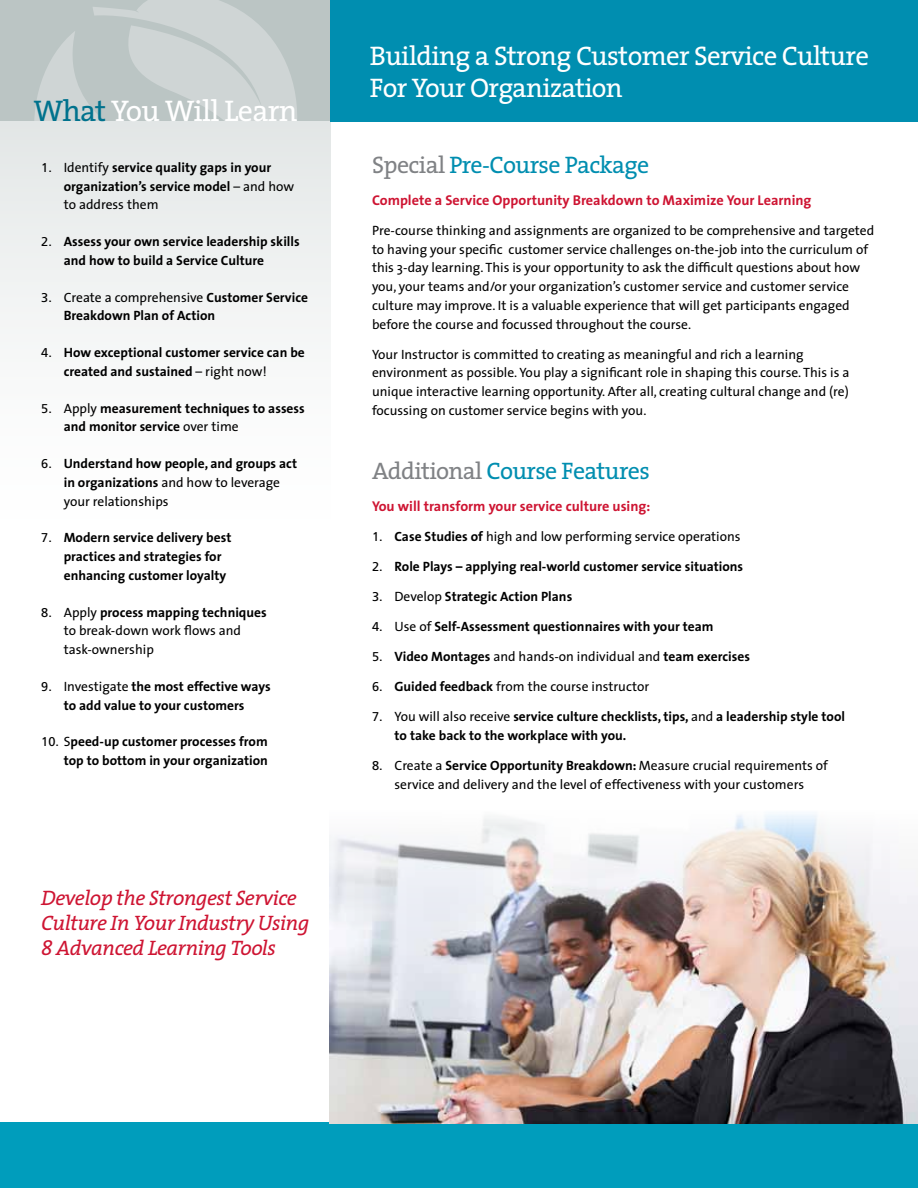
<style>
.page{position:relative;width:918px;height:1188px;background:#fff}
.page>*{position:absolute;margin:0;border:0;box-sizing:border-box;transform-origin:0 0}
.t1{font:30px "The Serif";letter-spacing:-.025em;color:#fff}
.t2{font:27px/32.4px "The Serif";letter-spacing:-.025em;color:#fff}
.t3{font:24px "The Serif";letter-spacing:-.025em;color:#008eb0}
.t4{font:italic 21px/25.2px "The Serif";letter-spacing:-.025em;color:#ce1432}
.t5{font:700 14.25px "The Sans";color:#ce1432}
.t6{font:13.5px/18.8px "The Sans";color:#000}
.t7{font:700 13.5px/18.8px "The Sans";color:#000}
.s1{color:#00728d}
.s2{font-family:"Frutiger";font-weight:400;font-size:12.75px}
.s3{font-weight:400}
.s4{font-family:"Frutiger";font-size:12.75px}
.s5{font-weight:700}
.s6{color:#808285}
</style>
<div class="page">
<div style="left:0;top:0;width:330px;height:122px;background:#bbc5c4"></div>
<svg style="left:34px;top:31px;width:59px;height:90px;fill:#cfd5d5"></svg>
<svg style="left:93px;top:0;width:204px;height:121px;fill:#cfd5d5"></svg>
<div style="left:0;top:121px;width:330px;height:429px;background:linear-gradient(to bottom,#e4e8e8,#fff)"></div>
<div style="left:330px;top:0;width:588px;height:121px;background:#008eb0"></div>
<div style="left:0;top:1122px;width:918px;height:66px;background:#009dbc"></div>
<img style="left:329px;top:814px;width:589px;height:309px">
<h1 class="t1" style="left:34px;top:86px;width:265px"><span class="s1">What</span> You Will Learn</h1>
<p class="t7" style="left:64px;top:158px;width:232px;text-indent:-22px"><span class="s2">1.</span> <span class="s3">Identify</span> service quality gaps in your organization’s service model <span class="s3">– and how to address them</span></p>
<p class="t7" style="left:64px;top:232px;width:237px;text-indent:-22px"><span class="s2">2.</span> Assess your own service leadership skills and how to build a Service Culture</p>
<p class="t7" style="left:64px;top:287px;width:246px;text-indent:-22px"><span class="s2">3.</span> <span class="s3">Create a comprehensive</span> Customer Service<br>Breakdown Plan of Action</p>
<p class="t7" style="left:64px;top:343px;width:243px;text-indent:-22px"><span class="s2">4.</span> How exceptional customer service can be created and sustained <span class="s3">– right now!</span></p>
<p class="t7" style="left:64px;top:398px;width:243px;text-indent:-22px"><span class="s2">5.</span> <span class="s3">Apply</span> measurement techniques to assess and monitor service <span class="s3">over time</span></p>
<p class="t7" style="left:64px;top:454px;width:235px;text-indent:-22px"><span class="s2">6.</span> Understand how people, and groups act in organizations <span class="s3">and how to leverage your relationships</span></p>
<p class="t7" style="left:64px;top:528px;width:169px;text-indent:-22px"><span class="s2">7.</span> Modern service delivery best practices and strategies for enhancing customer loyalty</p>
<p class="t6" style="left:64px;top:602px;width:205px;text-indent:-22px"><span class="s4">8.</span> Apply <span class="s5">process mapping techniques </span>to break-down work flows and task-ownership</p>
<p class="t7" style="left:41px;top:677px;width:231px;text-align:center"><span class="s2">9.</span> <span class="s3">Investigate</span> the most effective ways to add value to your customers</p>
<p class="t7" style="left:41px;top:732px;width:228px;text-align:right"><span class="s2">10.</span> <span class="s3">S</span>peed-up customer processes from top to bottom in your organization</p>
<h3 class="t4" style="left:41px;top:885px;width:270px">Develop the Strongest Service<br>Culture In Your Industry Using<br>8 Advanced Learning Tools</h3>
<h2 class="t2" style="left:370px;top:39px;width:501px">Building a Strong Customer Service Culture<br>For Your Organization</h2>
<h3 class="t3" style="left:372px;top:144px;width:279px"><span class="s6">Special</span> Pre-Course Package</h3>
<p class="t5" style="left:372px;top:188px;width:441px">Complete a Service Opportunity Breakdown to Maximize Your Learning</p>
<p class="t6" style="left:372px;top:220px;width:504px">Pre-course thinking and assignments are organized to be comprehensive and targeted to having your specific customer service challenges on-the-job into the curriculum of this 3-day learning. This is your opportunity to ask the difficult questions about how you, your teams and/or your organization’s customer service and customer service culture may improve. It is a valuable experience that will get participants engaged before the course and focussed throughout the course.</p>
<p class="t6" style="left:372px;top:344px;width:479px">Your Instructor is committed to creating as meaningful and rich a learning environment as possible. You play a significant role in shaping this course. This is a unique interactive learning opportunity. After all, creating cultural change and (re) focussing on customer service begins with you.</p>
<h3 class="t3" style="left:372px;top:451px;width:279px"><span class="s6">Additional</span> Course Features</h3>
<p class="t5" style="left:372px;top:494px;width:280px">You will transform your service culture using:</p>
<p class="t6" style="left:372px;top:527px;width:370px"><span class="s4">1.</span> <span class="s5">Case Studies of</span> high and low performing service operations</p>
<p class="t7" style="left:372px;top:557px;width:373px"><span class="s2">2.</span> Role Plays – applying real-world customer service situations</p>
<p class="t7" style="left:372px;top:587px;width:202px"><span class="s2">3.</span> <span class="s3">Develop</span> Strategic Action Plans</p>
<p class="t7" style="left:372px;top:617px;width:343px"><span class="s2">4.</span> <span class="s3">Use of</span> Self-Assessment questionnaires with your team</p>
<p class="t7" style="left:372px;top:647px;width:379px"><span class="s2">5.</span> Video Montages <span class="s3">and hands-on individual and</span> team exercises</p>
<p class="t6" style="left:372px;top:677px;width:279px"><span class="s4">6.</span> <span class="s5">Guided feedback</span> from the course instructor</p>
<p class="t7" style="left:394px;top:707px;width:452px;text-indent:-22px"><span class="s2">7.</span> <span class="s3">You will also receive</span> service culture checklists, tips, <span class="s3">and</span> a leadership style tool to take back to the workplace with you.</p>
<p class="t6" style="left:372px;top:755px;width:457px;text-align:center"><span class="s4">8.</span> Create a <span class="s5">Service Opportunity Breakdown:</span> Measure crucial requirements of service and delivery and the level of effectiveness with your customers</p>
</div>
